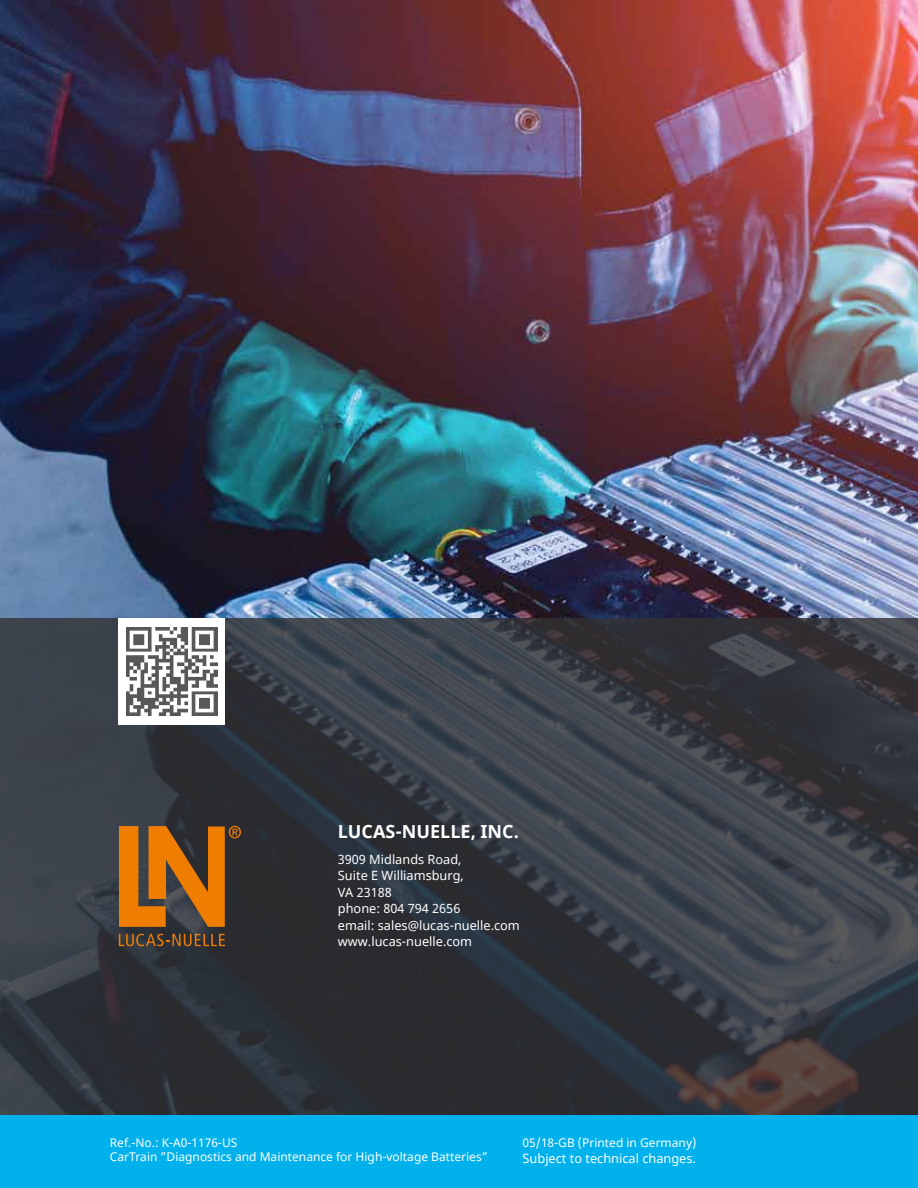
<style>
.page{position:relative;width:918px;height:1188px;background:#fff}
.page>*{position:absolute;margin:0;border:0;box-sizing:border-box;transform-origin:0 0}
.t1{font:700 18px "Noto Sans";color:#fff}
.t2{font:12.75px/16.5px "Noto Sans";color:#fff}
.t3{font:12px/14.4px "Noto Sans";color:#fff}
</style>
<div class="page">
<img style="left:0;top:0;width:918px;height:618px">
<svg style="left:0;top:618px;width:918px;height:498px;background:#353940"></svg>
<div style="left:0;top:1116px;width:918px;height:72px;background:#00b1eb"></div>
<div style="left:119px;top:618px;width:106px;height:107px;background:#fff"></div>
<img style="left:127px;top:627px;width:90px;height:89px">
<svg style="left:119px;top:934px;width:106px;height:12px"></svg>
<svg style="left:119px;top:826px;width:122px;height:101px;background:#9d5e1a"></svg>
<h1 class="t1" style="left:338px;top:819px;width:182px">LUCAS-NUELLE, INC.</h1>
<p class="t2" style="left:338px;top:852px;width:183px">3909 Midlands Road,<br>Suite E Williamsburg,<br>VA 23188<br>phone: 804 794 2656<br>email: sales@lucas-nuelle.com www.lucas-nuelle.com</p>
<p class="t3" style="left:110px;top:1136px;width:380px">Ref.-No.: K-A0-1176-US<br>CarTrain ”Diagnostics and Maintenance for High-voltage Batteries”</p>
<p class="t3" style="left:523px;top:1136px;width:175px">05/18-GB (Printed in Germany)</p>
<p class="t2" style="left:523px;top:1151px;width:175px">Subject to technical changes.</p>
</div>
